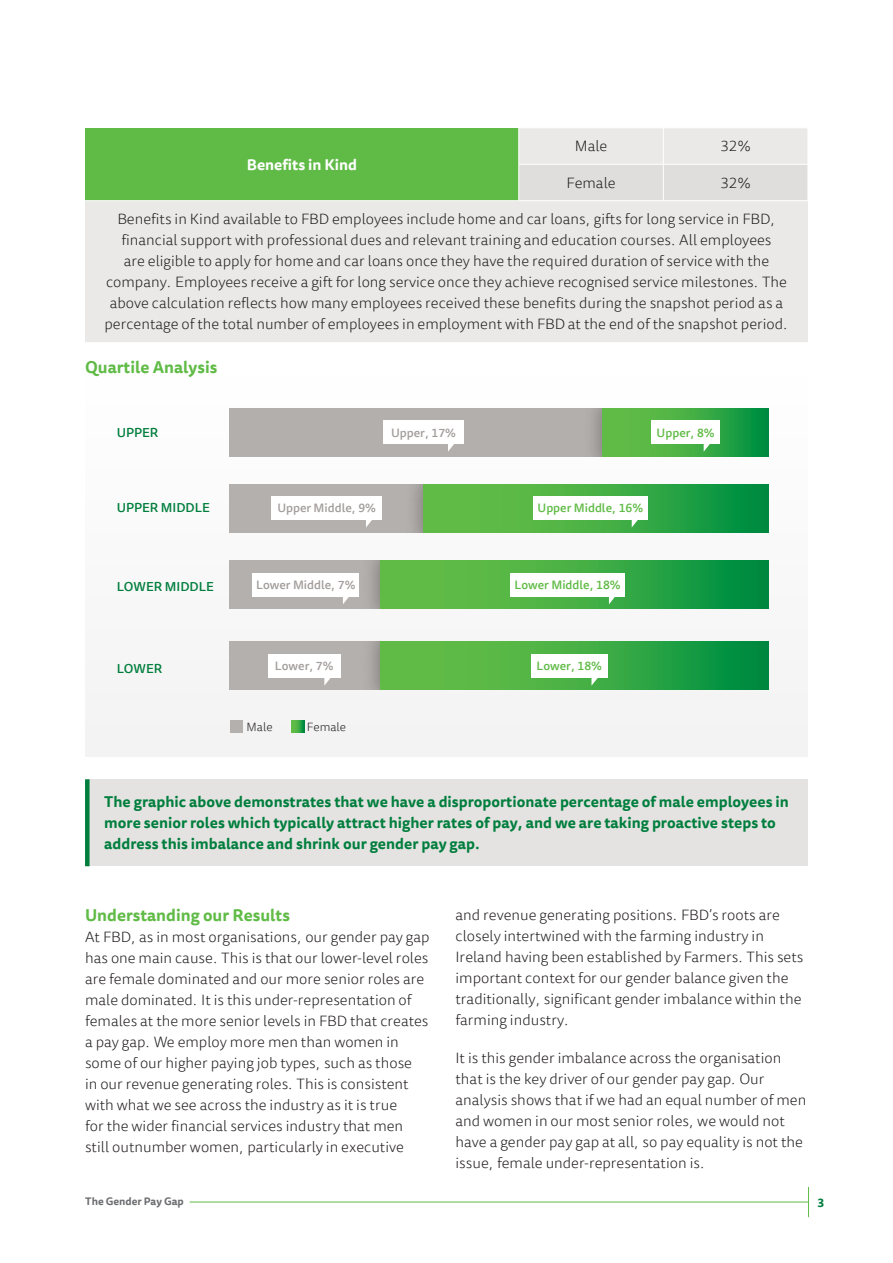
<style>
.page{position:relative;width:893px;height:1263px;background:#fff}
.page>*{position:absolute;margin:0;border:0;box-sizing:border-box;transform-origin:0 0}
.t1{font:700 16.5px "Tisa Sans Pro";color:#60bb46}
.t2{font:300 15px/21px "Tisa Sans Pro";color:#231f20}
.t3{font:700 15px/21px "Tisa Sans Pro";color:#007e3d}
.t4{font:700 15px "Tisa Sans Pro";color:#fff}
.t5{font:500 12.75px "Tisa Sans Pro";color:#007e3d}
.t6{font:500 12px "Tisa Sans Pro";color:#60bb46}
.t7{font:500 12px "Tisa Sans Pro";color:#a39e9c}
.t8{font:300 12px "Tisa Sans Pro";color:#231f20}
.t9{font:700 12px "Tisa Sans Pro";color:#007e3d}
.t10{font:700 10.5px "Tisa Sans Pro";color:#6c6d70}
</style>
<div class="page">
<hr style="left:190px;top:1202px;width:618px;height:1px;background:#60bb46">
<hr style="left:808px;top:1187px;width:1px;height:30px;background:#60bb46">
<svg style="left:85px;top:128px;width:723px;height:214px;fill:#eae9e8"></svg>
<div style="left:519px;top:165px;width:289px;height:35px;background:#e0dedc"></div>
<hr style="left:519px;top:128px;width:144px;height:1px;background:#fff">
<hr style="left:663px;top:128px;width:145px;height:1px;background:#fff">
<hr style="left:663px;top:128px;width:1px;height:36px;background:#fff">
<hr style="left:518px;top:128px;width:1px;height:36px;background:#fff">
<hr style="left:85px;top:200px;width:434px;height:1px;background:#fff">
<hr style="left:519px;top:164px;width:144px;height:1px;background:#fff">
<hr style="left:518px;top:164px;width:1px;height:36px;background:#fff">
<hr style="left:519px;top:200px;width:144px;height:1px;background:#fff">
<hr style="left:663px;top:164px;width:145px;height:1px;background:#fff">
<hr style="left:663px;top:164px;width:1px;height:36px;background:#fff">
<hr style="left:663px;top:200px;width:145px;height:1px;background:#fff">
<div style="left:85px;top:376px;width:723px;height:380px;background:#f3f3f3"></div>
<div style="left:229px;top:409px;width:539px;height:48px;background:#b3afac"></div>
<div style="left:584px;top:409px;width:184px;height:48px;background:#231f20;opacity:.45"></div>
<svg style="left:602px;top:409px;width:166px;height:48px"></svg>
<div style="left:229px;top:484px;width:539px;height:48px;background:#b4b0ad"></div>
<div style="left:404px;top:484px;width:364px;height:48px;background:#231f20;opacity:.45"></div>
<svg style="left:423px;top:484px;width:345px;height:48px"></svg>
<div style="left:229px;top:560px;width:539px;height:48px;background:#b4b0ad"></div>
<div style="left:362px;top:560px;width:406px;height:48px;background:#231f20;opacity:.45"></div>
<svg style="left:380px;top:560px;width:388px;height:48px"></svg>
<div style="left:229px;top:641px;width:539px;height:48px;background:#b4b0ad"></div>
<div style="left:362px;top:641px;width:406px;height:48px;background:#231f20;opacity:.45"></div>
<svg style="left:380px;top:641px;width:388px;height:48px"></svg>
<div style="left:652px;top:421px;width:68px;height:23px;background:#fff"></div>
<svg style="left:704px;top:444px;width:7px;height:8px"></svg>
<div style="left:531px;top:655px;width:76px;height:23px;background:#fff"></div>
<svg style="left:591px;top:678px;width:7px;height:8px"></svg>
<div style="left:383px;top:421px;width:81px;height:23px;background:#fff"></div>
<svg style="left:448px;top:444px;width:6px;height:8px"></svg>
<div style="left:268px;top:655px;width:72px;height:23px;background:#fff"></div>
<svg style="left:324px;top:678px;width:7px;height:8px"></svg>
<div style="left:271px;top:496px;width:111px;height:23px;background:#fff"></div>
<svg style="left:366px;top:519px;width:7px;height:8px"></svg>
<div style="left:253px;top:573px;width:106px;height:23px;background:#fff"></div>
<svg style="left:343px;top:596px;width:7px;height:8px"></svg>
<div style="left:533px;top:496px;width:115px;height:23px;background:#fff"></div>
<svg style="left:632px;top:519px;width:7px;height:8px"></svg>
<div style="left:510px;top:573px;width:115px;height:23px;background:#fff"></div>
<svg style="left:609px;top:596px;width:7px;height:8px"></svg>
<div style="left:230px;top:720px;width:13px;height:13px;background:#b4b0ad"></div>
<svg style="left:291px;top:720px;width:13px;height:13px"></svg>
<div style="left:87px;top:779px;width:721px;height:87px;background:#e5e3e2"></div>
<div style="left:85px;top:779px;width:5px;height:87px;background:#007e3d"></div>
<p class="t2" style="left:575px;top:136px;width:34px">Male</p>
<p class="t2" style="left:720px;top:136px;width:32px">32%</p>
<p class="t2" style="left:566px;top:173px;width:51px">Female</p>
<p class="t2" style="left:720px;top:173px;width:32px">32%</p>
<p class="t2" style="left:104px;top:209px;width:686px;text-align:center">Benefits in Kind available to FBD employees include home and car loans, gifts for long service in FBD, financial support with professional dues and relevant training and education courses. All employees<br>are eligible to apply for home and car loans once they have the required duration of service with the company. Employees receive a gift for long service once they achieve recognised service milestones. The above calculation reflects how many employees received these benefits during the snapshot period as a percentage of the total number of employees in employment with FBD at the end of the snapshot period.</p>
<p class="t1" style="left:85px;top:355px;width:134px">Quartile Analysis</p>
<p class="t4" style="left:247px;top:153px;width:112px">Benefits in Kind</p>
<p class="t5" style="left:117px;top:423px;width:43px">UPPER</p>
<p class="t7" style="left:391px;top:424px;width:66px">Upper, 17%</p>
<p class="t6" style="left:657px;top:424px;width:60px">Upper, 8%</p>
<p class="t5" style="left:117px;top:499px;width:94px">UPPER MIDDLE</p>
<p class="t7" style="left:277px;top:500px;width:100px">Upper Middle, 9%</p>
<p class="t6" style="left:538px;top:500px;width:107px">Upper Middle, 16%</p>
<p class="t5" style="left:117px;top:578px;width:98px">LOWER MIDDLE</p>
<p class="t7" style="left:256px;top:577px;width:101px">Lower Middle, 7%</p>
<p class="t6" style="left:514px;top:577px;width:108px">Lower Middle, 18%</p>
<p class="t5" style="left:117px;top:659px;width:47px">LOWER</p>
<p class="t7" style="left:275px;top:658px;width:60px">Lower, 7%</p>
<p class="t6" style="left:536px;top:658px;width:67px">Lower, 18%</p>
<p class="t8" style="left:247px;top:719px;width:28px">Male</p>
<p class="t8" style="left:307px;top:719px;width:41px">Female</p>
<p class="t3" style="left:104px;top:791px;width:686px">The graphic above demonstrates that we have a disproportionate percentage of male employees in more senior roles which typically attract higher rates of pay, and we are taking proactive steps to address this imbalance and shrink our gender pay gap.</p>
<p class="t1" style="left:85px;top:903px;width:206px">Understanding our Results</p>
<p class="t2" style="left:85px;top:927px;width:346px">At FBD, as in most organisations, our gender pay gap has one main cause. This is that our lower-level roles are female dominated and our more senior roles are male dominated. It is this under-representation of females at the more senior levels in FBD that creates a pay gap. We employ more men than women in some of our higher paying job types, such as those<br>in our revenue generating roles. This is consistent with what we see across the industry as it is true<br>for the wider financial services industry that men still outnumber women, particularly in executive</p>
<p class="t2" style="left:455px;top:905px;width:349px">and revenue generating positions. FBD’s roots are closely intertwined with the farming industry in Ireland having been established by Farmers. This sets important context for our gender balance given the traditionally, significant gender imbalance within the farming industry.</p>
<p class="t2" style="left:455px;top:1048px;width:352px">It is this gender imbalance across the organisation that is the key driver of our gender pay gap. Our analysis shows that if we had an equal number of men and women in our most senior roles, we would not have a gender pay gap at all, so pay equality is not the issue, female under-representation is.</p>
<p class="t10" style="left:85px;top:1193px;width:100px">The Gender Pay Gap</p>
<p class="t9" style="left:818px;top:1194px;width:8px">3</p>
</div>
